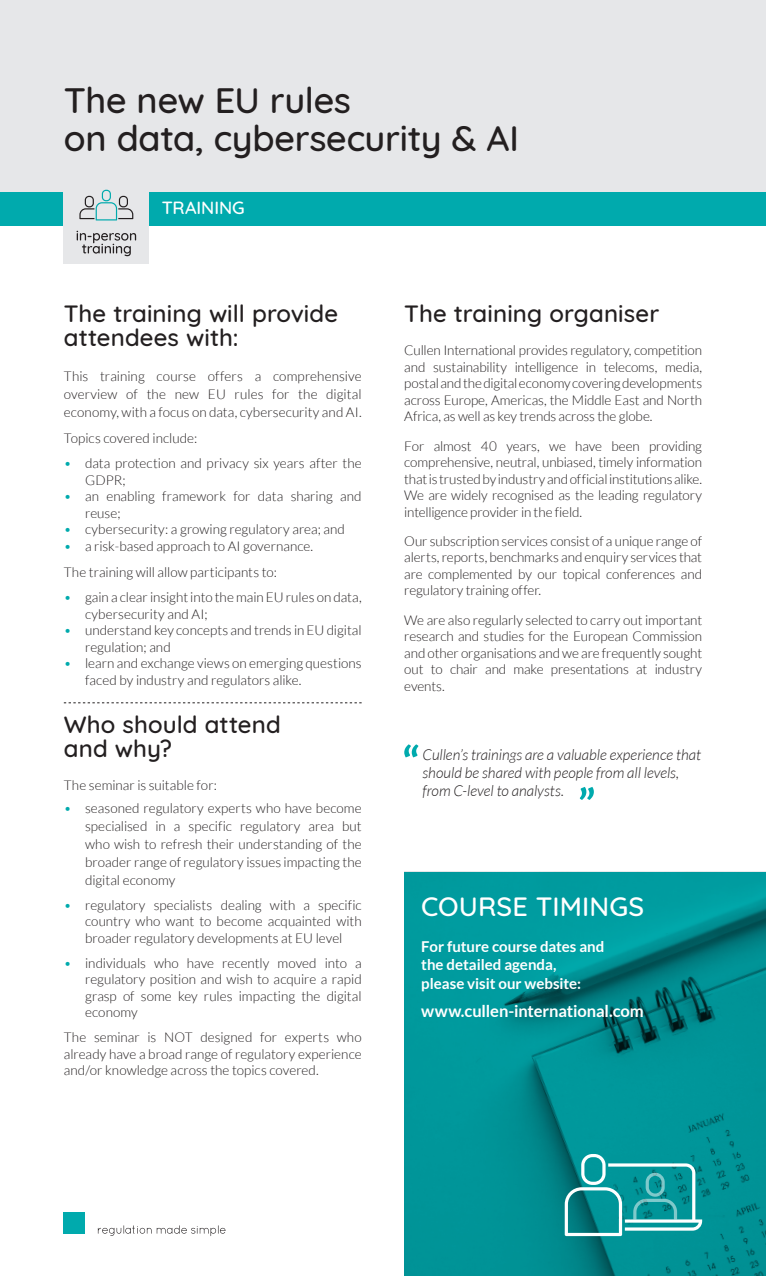
<style>
.page{position:relative;width:766px;height:1276px;background:#fff}
.page>*{position:absolute;margin:0;border:0;box-sizing:border-box;transform-origin:0 0}
.t1{font:500 36px/38.7px "Quicksand";letter-spacing:-.01em;color:#231f20}
.t2{font:500 27px "Quicksand";letter-spacing:.005em;color:#fff}
.t3{font:500 24px/24px "Quicksand";letter-spacing:.005em;color:#231f20}
.t4{font:500 18px "Quicksand";color:#fff}
.t5{font:700 16.5px "Lato";letter-spacing:-.005em;color:#fff}
.t6{font:italic 300 15px/18px "Lato";letter-spacing:-.005em;color:#231f20}
.t7{font:700 15px/18px "Lato";color:#fff}
.t8{font:300 13.5px/16.5px "Lato";color:#231f20;text-align:justify}
.s1{color:#00aaad}
</style>
<div class="page">
<svg style="left:404px;top:872px;width:361px;height:404px;background:#009094"></svg>
<div style="left:0;top:191px;width:765px;height:34px;background:#00aaad"></div>
<div style="left:0;top:0;width:765px;height:191px;background:#e6e7e9"></div>
<svg style="left:64px;top:702px;width:297px;height:1px"></svg>
<div style="left:64px;top:1212px;width:21px;height:21px;background:#00aaad"></div>
<svg style="left:98px;top:1225px;width:127px;height:11px"></svg>
<svg style="left:564px;top:1154px;width:138px;height:82px;background:#2c9fa3"></svg>
<svg style="left:579px;top:787px;width:14px;height:13px"></svg>
<svg style="left:404px;top:744px;width:14px;height:13px"></svg>
<div style="left:64px;top:179px;width:85px;height:85px;background:#e6e7e9"></div>
<svg style="left:79px;top:190px;width:54px;height:30px"></svg>
<svg style="left:77px;top:231px;width:59px;height:25px"></svg>
<h1 class="t1" style="left:64px;top:77px;width:456px">The new EU rules<br>on data, cybersecurity &amp; AI</h1>
<h3 class="t4" style="left:162px;top:193px;width:85px">TRAINING</h3>
<h3 class="t3" style="left:64px;top:299px;width:276px">The training will provide attendees with:</h3>
<p class="t8" style="left:64px;top:367px;width:299px;line-height:18px">This training course offers a comprehensive overview of the new EU rules for the digital economy, with a focus on data, cybersecurity and AI.</p>
<p class="t8" style="left:64px;top:430px;width:135px">Topics covered include:</p>
<p class="t8" style="left:85px;top:455px;width:278px;text-indent:-21px"><span class="s1">•</span> data protection and privacy six years after the<br>GDPR;</p>
<p class="t8" style="left:85px;top:488px;width:278px;text-indent:-21px"><span class="s1">•</span> an enabling framework for data sharing and reuse;</p>
<p class="t8" style="left:64px;top:521px;width:282px"><span class="s1">•</span> cybersecurity: a growing regulatory area; and</p>
<p class="t8" style="left:64px;top:533px;width:251px;line-height:26.5px"><span class="s1">•</span> a risk-based approach to AI governance.<br>The training will allow participants to:</p>
<p class="t8" style="left:85px;top:589px;width:278px;text-indent:-21px"><span class="s1">•</span> gain a clear insight into the main EU rules on data, cybersecurity and AI;</p>
<p class="t8" style="left:85px;top:622px;width:278px;text-indent:-21px"><span class="s1">•</span> understand key concepts and trends in EU digital regulation; and</p>
<p class="t8" style="left:85px;top:655px;width:278px;text-indent:-21px"><span class="s1">•</span> learn and exchange views on emerging questions faced by industry and regulators alike.</p>
<h3 class="t3" style="left:64px;top:710px;width:218px">Who should attend and why?</h3>
<p class="t8" style="left:64px;top:777px;width:155px">The seminar is suitable for:</p>
<p class="t8" style="left:85px;top:799px;width:278px;line-height:18px;text-indent:-21px"><span class="s1">•</span> seasoned regulatory experts who have become specialised in a specific regulatory area but who wish to refresh their understanding of the broader range of regulatory issues impacting the digital economy</p>
<p class="t8" style="left:85px;top:896px;width:278px;text-indent:-21px"><span class="s1">•</span> regulatory specialists dealing with a specific country who want to become acquainted with broader regulatory developments at EU level</p>
<p class="t8" style="left:85px;top:954px;width:278px;text-indent:-21px"><span class="s1">•</span> individuals who have recently moved into a regulatory position and wish to acquire a rapid grasp of some key rules impacting the digital economy</p>
<p class="t8" style="left:64px;top:1029px;width:299px">The seminar is NOT designed for experts who already have a broad range of regulatory experience and/or knowledge across the topics covered.</p>
<h3 class="t3" style="left:404px;top:299px;width:256px">The training organiser</h3>
<p class="t8" style="left:404px;top:342px;width:299px">Cullen International provides regulatory, competition and sustainability intelligence in telecoms, media, postal and the digital economy covering developments across Europe, Americas, the Middle East and North Africa, as well as key trends across the globe.</p>
<p class="t8" style="left:404px;top:437px;width:299px">For almost 40 years, we have been providing comprehensive, neutral, unbiased, timely information that is trusted by industry and official institutions alike.<br>We are widely recognised as the leading regulatory intelligence provider in the field.</p>
<p class="t8" style="left:404px;top:533px;width:299px">Our subscription services consist of a unique range of alerts, reports, benchmarks and enquiry services that are complemented by our topical conferences and regulatory training offer.</p>
<p class="t8" style="left:404px;top:611px;width:299px">We are also regularly selected to carry out important research and studies for the European Commission and other organisations and we are frequently sought out to chair and make presentations at industry events.</p>
<p class="t6" style="left:422px;top:746px;width:280px">Cullen’s trainings are a valuable experience that should be shared with people from all levels, from C-level to analysts.</p>
<h2 class="t2" style="left:421px;top:884px;width:224px">COURSE TIMINGS</h2>
<p class="t7" style="left:421px;top:937px;width:185px">For future course dates and the detailed agenda,</p>
<p class="t7" style="left:421px;top:974px;width:161px">please visit our website:</p>
<p class="t5" style="left:421px;top:1002px;width:224px">www.cullen-international.com</p>
</div>
